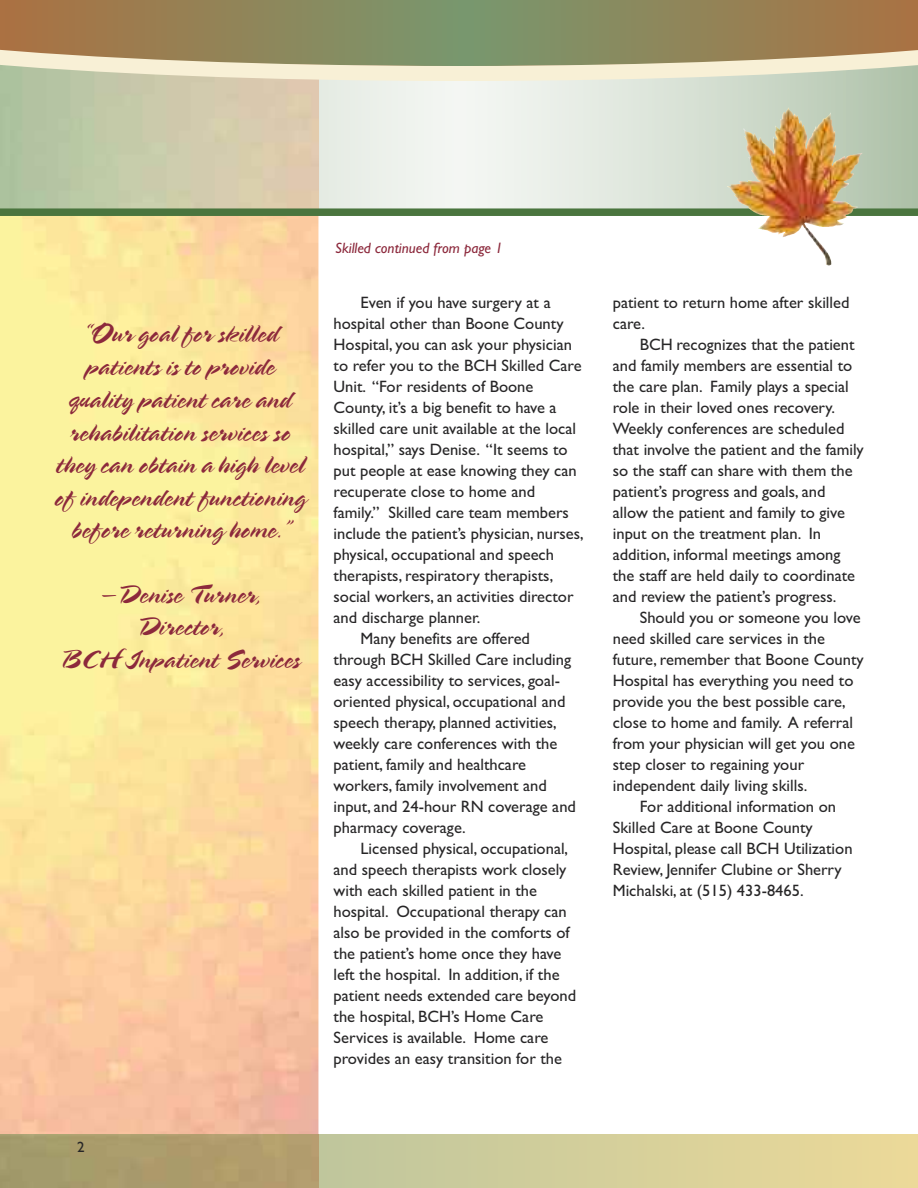
<style>
.page{position:relative;width:918px;height:1188px;background:#fff}
.page>*{position:absolute;margin:0;border:0;box-sizing:border-box;transform-origin:0 0}
.t1{font:27px/32.7px "Spring LP";color:#8c293c;text-align:center}
.t2{font:16.5px/21px "Gill Sans";color:#272627}
.t3{font:italic 15px "Gill Sans";color:#8c293c}
.t4{font:15px "Gill Sans";color:#272627}
.s1{font-family:"Brush Script";font-size:28.5px}
.s2{font-family:"Brush Script"}
</style>
<div class="page">
<img style="left:0;top:81px;width:918px;height:127px">
<svg style="left:0;top:0;width:918px;height:81px;background:#a69d75"></svg>
<img style="left:0;top:1134px;width:918px;height:54px">
<div style="left:0;top:208px;width:918px;height:8px;background:#4a753e"></div>
<img style="left:727px;top:133px;width:33px;height:53px">
<h1 class="t1" style="left:55px;top:319px;width:253px">“Our goal for skilled patients is to provide <span class="s1">q</span><span class="s2">u</span>ality patient care and rehabilitation services so they can obtain a high level of independent functioning before returning home.”</h1>
<h1 class="t1" style="left:60px;top:580px;width:242px">—Denise Turner,<br>Director,<br>BCH Inpatient Services</h1>
<p class="t3" style="left:335px;top:239px;width:169px">Skilled continued from page 1</p>
<p class="t2" style="left:361px;top:292px;width:192px">Even if you have surgery at a</p>
<p class="t2" style="left:334px;top:313px;width:232px">hospital other than Boone County</p>
<p class="t2" style="left:334px;top:334px;width:240px">Hospital, you can ask your physician</p>
<p class="t2" style="left:334px;top:355px;width:250px">to refer you to the BCH Skilled Care</p>
<p class="t2" style="left:334px;top:376px;width:201px">Unit. “For residents of Boone</p>
<p class="t2" style="left:334px;top:397px;width:225px">County, it’s a big benefit to have a</p>
<p class="t2" style="left:334px;top:418px;width:244px">skilled care unit available at the local</p>
<p class="t2" style="left:334px;top:439px;width:236px">hospital,” says Denise. “It seems to</p>
<p class="t2" style="left:334px;top:460px;width:245px">put people at ease knowing they can</p>
<p class="t2" style="left:334px;top:481px;width:203px">recuperate close to home and</p>
<p class="t2" style="left:334px;top:502px;width:237px">family.” Skilled care team members</p>
<p class="t2" style="left:334px;top:523px;width:252px">include the patient’s physician, nurses,</p>
<p class="t2" style="left:334px;top:544px;width:222px">physical, occupational and speech</p>
<p class="t2" style="left:334px;top:565px;width:221px">therapists, respiratory therapists,</p>
<p class="t2" style="left:334px;top:586px;width:242px">social workers, an activities director</p>
<p class="t2" style="left:334px;top:607px;width:149px">and discharge planner.</p>
<p class="t2" style="left:361px;top:628px;width:171px">Many benefits are offered</p>
<p class="t2" style="left:334px;top:649px;width:239px">through BCH Skilled Care including</p>
<p class="t2" style="left:334px;top:670px;width:228px">easy accessibility to services, goal-</p>
<p class="t2" style="left:334px;top:691px;width:233px">oriented physical, occupational and</p>
<p class="t2" style="left:334px;top:712px;width:225px">speech therapy, planned activities,</p>
<p class="t2" style="left:334px;top:733px;width:225px">weekly care conferences with the</p>
<p class="t2" style="left:334px;top:754px;width:194px">patient, family and healthcare</p>
<p class="t2" style="left:334px;top:775px;width:215px">workers, family involvement and</p>
<p class="t2" style="left:334px;top:796px;width:244px">input, and 24-hour RN coverage and</p>
<p class="t2" style="left:334px;top:817px;width:134px">pharmacy coverage.</p>
<p class="t2" style="left:361px;top:838px;width:209px">Licensed physical, occupational,</p>
<p class="t2" style="left:334px;top:859px;width:234px">and speech therapists work closely</p>
<p class="t2" style="left:334px;top:880px;width:205px">with each skilled patient in the</p>
<p class="t2" style="left:334px;top:901px;width:235px">hospital. Occupational therapy can</p>
<p class="t2" style="left:334px;top:922px;width:238px">also be provided in the comforts of</p>
<p class="t2" style="left:334px;top:943px;width:229px">the patient’s home once they have</p>
<p class="t2" style="left:334px;top:964px;width:228px">left the hospital. In addition, if the</p>
<p class="t2" style="left:334px;top:985px;width:244px">patient needs extended care beyond</p>
<p class="t2" style="left:334px;top:1006px;width:211px">the hospital, BCH’s Home Care</p>
<p class="t2" style="left:334px;top:1027px;width:216px">Services is available. Home care</p>
<p class="t2" style="left:334px;top:1048px;width:230px">provides an easy transition for the</p>
<p class="t4" style="left:77px;top:1138px;width:9px">2</p>
<p class="t2" style="left:613px;top:292px;width:238px">patient to return home after skilled care.</p>
<p class="t2" style="left:613px;top:334px;width:253px;text-indent:27px">BCH recognizes that the patient and family members are essential to the care plan. Family plays a special role in their loved ones recovery.<br>Weekly conferences are scheduled that involve the patient and the family so the staff can share with them the patient’s progress and goals, and allow the patient and family to give input on the treatment plan. In addition, informal meetings among the staff are held daily to coordinate and review the patient’s progress.</p>
<p class="t2" style="left:640px;top:607px;width:222px">Should you or someone you love</p>
<p class="t2" style="left:613px;top:628px;width:214px">need skilled care services in the</p>
<p class="t2" style="left:613px;top:649px;width:252px">future, remember that Boone County</p>
<p class="t2" style="left:613px;top:670px;width:242px">Hospital has everything you need to</p>
<p class="t2" style="left:613px;top:691px;width:235px">provide you the best possible care,</p>
<p class="t2" style="left:613px;top:712px;width:242px">close to home and family. A referral</p>
<p class="t2" style="left:613px;top:733px;width:244px">from your physician will get you one</p>
<p class="t2" style="left:613px;top:754px;width:193px">step closer to regaining your</p>
<p class="t2" style="left:613px;top:775px;width:196px">independent daily living skills.</p>
<p class="t2" style="left:640px;top:796px;width:198px">For additional information on</p>
<p class="t2" style="left:613px;top:817px;width:201px">Skilled Care at Boone County</p>
<p class="t2" style="left:613px;top:838px;width:241px">Hospital, please call BCH Utilization</p>
<p class="t2" style="left:613px;top:859px;width:231px">Review, Jennifer Clubine or Sherry</p>
<p class="t2" style="left:613px;top:880px;width:192px">Michalski, at (515) 433-8465.</p>
</div>
